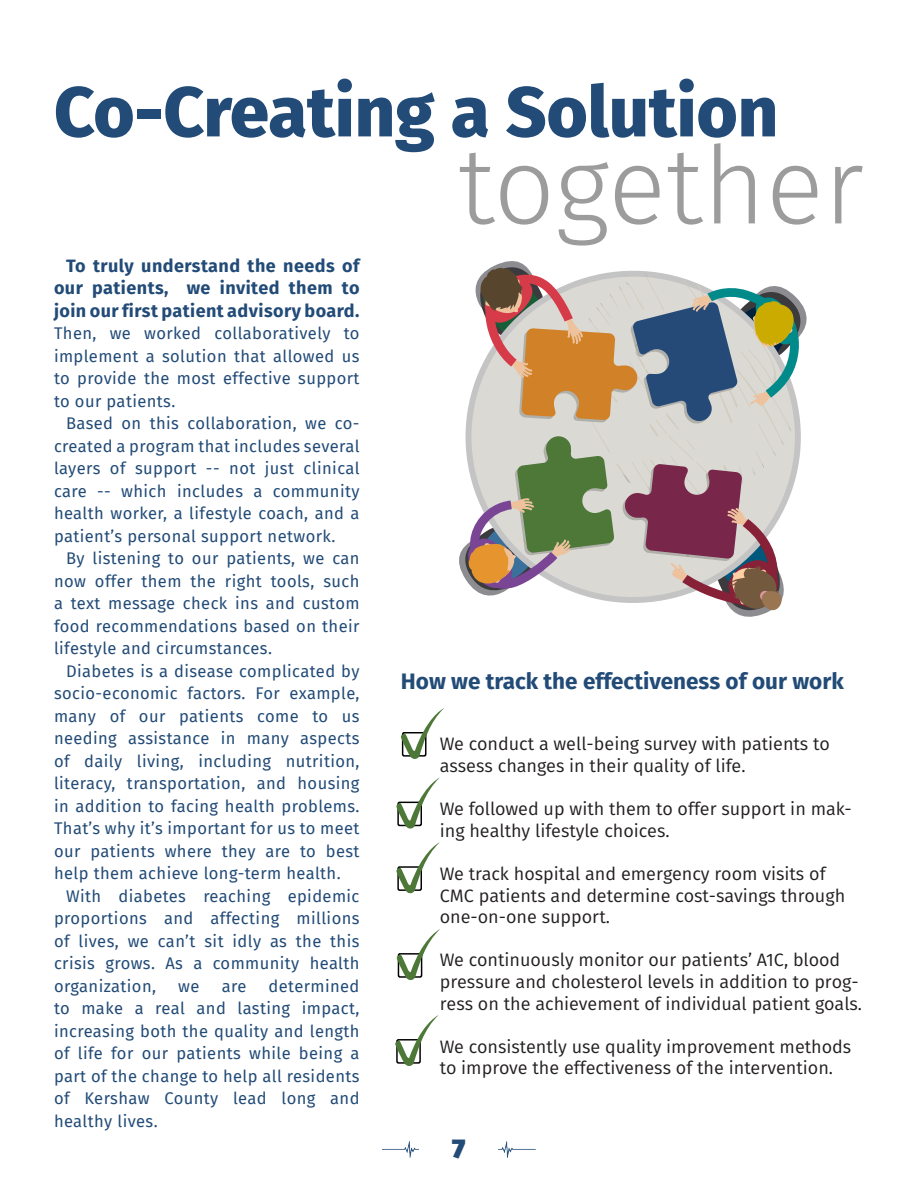
<style>
.page{position:relative;width:918px;height:1188px;background:#fff}
.page>*{position:absolute;margin:0;border:0;box-sizing:border-box;transform-origin:0 0}
.t1{font:300 108px "Fira Sans";color:#9c9c9c}
.t2{font:800 70.5px "Fira Sans";color:#224b77}
.t3{font:900 27px "Fira Sans";color:#224b77}
.t4{font:700 22.5px "Fira Sans";color:#224b77}
.t5{font:18px/21.6px "Fira Sans";color:#231f20}
.Body_Text{font:700 18px/22.5px "Fira Sans";letter-spacing:.025em;color:#224b77;text-align:justify}
.Body_Text-2{font:16.5px/22.5px "Fira Sans";letter-spacing:.025em;color:#224b77;text-align:justify}
</style>
<div class="page">
<img style="left:383px;top:1141px;width:36px;height:17px">
<img style="left:499px;top:1141px;width:36px;height:17px">
<svg style="left:459px;top:261px;width:348px;height:356px"></svg>
<svg style="left:401px;top:708px;width:43px;height:51px"></svg>
<svg style="left:396px;top:778px;width:44px;height:51px"></svg>
<svg style="left:396px;top:842px;width:44px;height:52px"></svg>
<svg style="left:397px;top:929px;width:43px;height:51px"></svg>
<svg style="left:395px;top:1015px;width:44px;height:51px"></svg>
<p class="t2" style="left:54px;top:51px;width:726px">Co-Creating a Solution</p>
<p class="t1" style="left:458px;top:109px;width:408px">together</p>
<p class="Body_Text" style="left:54px;top:253px;width:307px;text-indent:12px">To truly understand the needs of our patients, we invited them to join our first patient advisory board.</p>
<p class="Body_Text-2" style="left:54px;top:322px;width:307px">Then, we worked collaboratively to implement a solution that allowed us to provide the most effective support to our patients.</p>
<p class="Body_Text-2" style="left:54px;top:412px;width:307px;text-indent:12px">Based on this collaboration, we co&shy;created a program that includes several layers of support -- not just clinical care -- which includes a community health worker, a lifestyle coach, and a patient’s personal support network.</p>
<p class="Body_Text-2" style="left:54px;top:547px;width:307px;text-indent:12px">By listening to our patients, we can now offer them the right tools, such a text message check ins and custom food recommendations based on their lifestyle and circumstances.</p>
<p class="Body_Text-2" style="left:54px;top:659px;width:307px;text-indent:12px">Diabetes is a disease complicated by socio-economic factors. For example, many of our patients come to us needing assistance in many aspects of daily living, including nutrition, literacy, transportation, and housing in addition to facing health problems.<br>That’s why it’s important for us to meet our patients where they are to best help them achieve long-term health.</p>
<p class="Body_Text-2" style="left:54px;top:884px;width:307px;text-indent:12px">With diabetes reaching epidemic proportions and affecting millions of lives, we can’t sit idly as the this crisis grows. As a community health organization,</p>
<p class="Body_Text-2" style="left:54px;top:974px;width:307px;text-indent:215px">determined to make a real and lasting impact, increasing both the quality and length of life for our patients while being a part of the change to help all residents of Kershaw County lead long and healthy lives.</p>
<p class="Body_Text-2" style="left:178px;top:974px;width:23px">we</p>
<p class="Body_Text-2" style="left:222px;top:974px;width:26px">are</p>
<p class="t4" style="left:401px;top:662px;width:444px">How we track the effectiveness of our work</p>
<p class="t5" style="left:440px;top:733px;width:392px">We conduct a well-being survey with patients to assess changes in their quality of life.</p>
<p class="t5" style="left:440px;top:798px;width:414px">We followed up with them to offer support in mak&shy;ing healthy lifestyle choices.</p>
<p class="t5" style="left:440px;top:863px;width:407px">We track hospital and emergency room visits of<br>CMC patients and determine cost-savings through one-on-one support.</p>
<p class="t5" style="left:440px;top:949px;width:424px">We continuously monitor our patients’ A1C, blood pressure and cholesterol levels in addition to prog&shy;ress on the achievement of individual patient goals.</p>
<p class="t5" style="left:440px;top:1036px;width:413px">We consistently use quality improvement methods to improve the effectiveness of the intervention.</p>
<h3 class="t3" style="left:452px;top:1124px;width:15px">7</h3>
</div>
